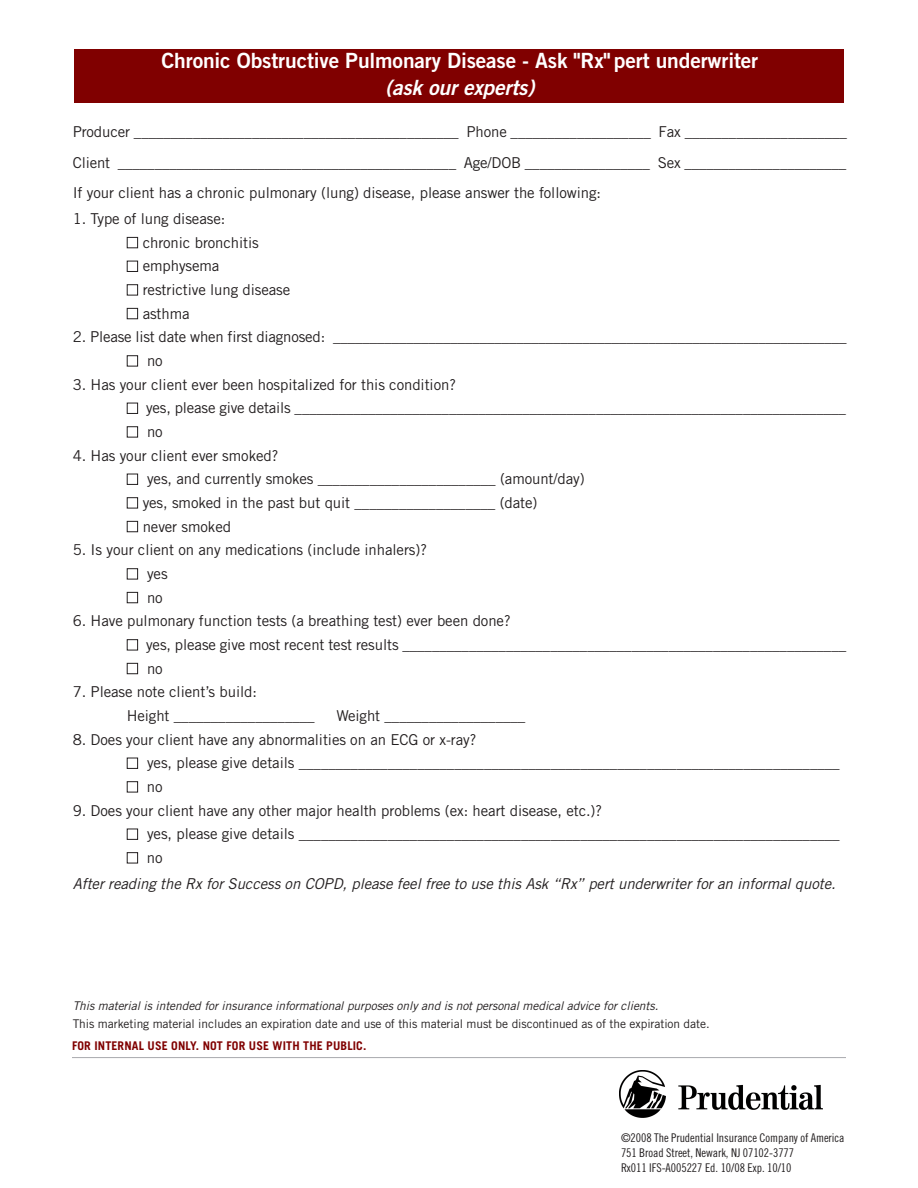
<style>
.page{position:relative;width:918px;height:1188px;background:#fff}
.page>*{position:absolute;margin:0;border:0;box-sizing:border-box;transform-origin:0 0}
.t1{font:21px "Trade Gothic Bold Two";letter-spacing:-.005em;color:#fff}
.t2{font:italic 21px "Trade Gothic Bold Two";letter-spacing:-.005em;color:#fff}
.t3{font:15px/30.9px "Trade Gothic";letter-spacing:-.005em;color:#231f20}
.t4{font:italic 15px/26.1px "Trade Gothic";letter-spacing:-.005em;color:#231f20}
.t5{font:12px/15px "Trade Gothic Cond Eighteen";letter-spacing:-.005em;color:#231f20}
.t6{font:12px "Trade Gothic";letter-spacing:-.005em;color:#231f20}
.t7{font:italic 12px "Trade Gothic";letter-spacing:-.005em;color:#231f20}
.t8{font:700 12px "Trade Gothic";letter-spacing:.01em;color:#800000}
.s1{color:#fff}
.s2{font-style:normal}
</style>
<div class="page">
<hr style="left:72px;top:1057px;width:774px;height:1px;background:#a8a9ad">
<img style="left:619px;top:1070px;width:204px;height:47px">
<div style="left:74px;top:49px;width:770px;height:54px;background:#800000"></div>
<h1 class="t1" style="left:162px;top:53px;width:598px">Chronic Obstructive Pulmonary Disease - Ask "Rx" pert underwriter</h1>
<h1 class="t2" style="left:385px;top:80px;width:151px">(ask our experts)</h1>
<p class="t3" style="left:73px;top:118px;width:776px">Producer ____________________________________________ Phone ___________________ Fax ______________________<br>Client ______________________________________________ Age/DOB _________________ Sex ______________________</p>
<p class="t3" style="left:73px;top:178px;width:530px">If your client has a chronic pulmonary (lung) disease, please answer the following:</p>
<p class="t3" style="left:73px;top:205px;width:154px">1. Type of lung disease:</p>
<p class="t3" style="left:127px;top:228px;width:134px"><span class="s1">■</span> chronic bronchitis</p>
<p class="t3" style="left:127px;top:252px;width:94px"><span class="s1">■</span> emphysema</p>
<p class="t3" style="left:127px;top:276px;width:165px"><span class="s1">■</span> restrictive lung disease</p>
<p class="t3" style="left:127px;top:299px;width:65px"><span class="s1">■</span> asthma</p>
<p class="t3" style="left:73px;top:323px;width:775px">2. Please list date when first diagnosed: ______________________________________________________________________</p>
<p class="t3" style="left:127px;top:347px;width:38px"><span class="s1">■</span> no</p>
<p class="t3" style="left:73px;top:370px;width:385px">3. Has your client ever been hospitalized for this condition?</p>
<p class="t3" style="left:127px;top:394px;width:721px"><span class="s1">■</span> yes, please give details ___________________________________________________________________________</p>
<p class="t3" style="left:127px;top:418px;width:38px"><span class="s1">■</span> no</p>
<p class="t3" style="left:73px;top:441px;width:207px">4. Has your client ever smoked?</p>
<p class="t3" style="left:127px;top:465px;width:460px"><span class="s1">■</span> yes, and currently smokes ________________________ (amount/day)</p>
<p class="t3" style="left:127px;top:489px;width:412px"><span class="s1">■</span> yes, smoked in the past but quit ___________________ (date)</p>
<p class="t3" style="left:127px;top:512px;width:106px"><span class="s1">■</span> never smoked</p>
<p class="t3" style="left:73px;top:536px;width:356px">5. Is your client on any medications (include inhalers)?</p>
<p class="t3" style="left:127px;top:560px;width:42px"><span class="s1">■</span> yes</p>
<p class="t3" style="left:127px;top:583px;width:38px"><span class="s1">■</span> no</p>
<p class="t3" style="left:73px;top:607px;width:440px">6. Have pulmonary function tests (a breathing test) ever been done?</p>
<p class="t3" style="left:127px;top:631px;width:721px"><span class="s1">■</span> yes, please give most recent test results ____________________________________________________________</p>
<p class="t3" style="left:127px;top:654px;width:38px"><span class="s1">■</span> no</p>
<p class="t3" style="left:127px;top:682px;width:190px;line-height:23.7px;text-indent:-54px">7. Please note client’s build:<br>Height ___________________</p>
<p class="t3" style="left:336px;top:702px;width:191px">Weight ___________________</p>
<p class="t3" style="left:73px;top:725px;width:405px">8. Does your client have any abnormalities on an ECG or x-ray?</p>
<p class="t3" style="left:127px;top:749px;width:715px"><span class="s1">■</span> yes, please give details _________________________________________________________________________</p>
<p class="t3" style="left:127px;top:773px;width:38px"><span class="s1">■</span> no</p>
<p class="t3" style="left:73px;top:796px;width:531px">9. Does your client have any other major health problems (ex: heart disease, etc.)?</p>
<p class="t3" style="left:127px;top:820px;width:715px"><span class="s1">■</span> yes, please give details _________________________________________________________________________</p>
<p class="t4" style="left:73px;top:846px;width:765px;text-indent:54px"><span class="s1">■</span> <span class="s2">no<br></span>After reading the Rx for Success on COPD, please feel free to use this Ask “Rx” pert underwriter for an informal quote.</p>
<p class="t7" style="left:73px;top:1001px;width:587px">This material is intended for insurance informational purposes only and is not personal medical advice for clients.</p>
<p class="t6" style="left:73px;top:1020px;width:638px">This marketing material includes an expiration date and use of this material must be discontinued as of the expiration date.</p>
<p class="t8" style="left:72px;top:1041px;width:296px">FOR INTERNAL USE ONLY. NOT FOR USE WITH THE PUBLIC.</p>
<p class="t5" style="left:621px;top:1131px;width:225px">©2008 The Prudential Insurance Company of America<br>751 Broad Street, Newark, NJ 07102-3777<br>Rx011 IFS-A005227 Ed. 10/08 Exp. 10/10</p>
</div>
